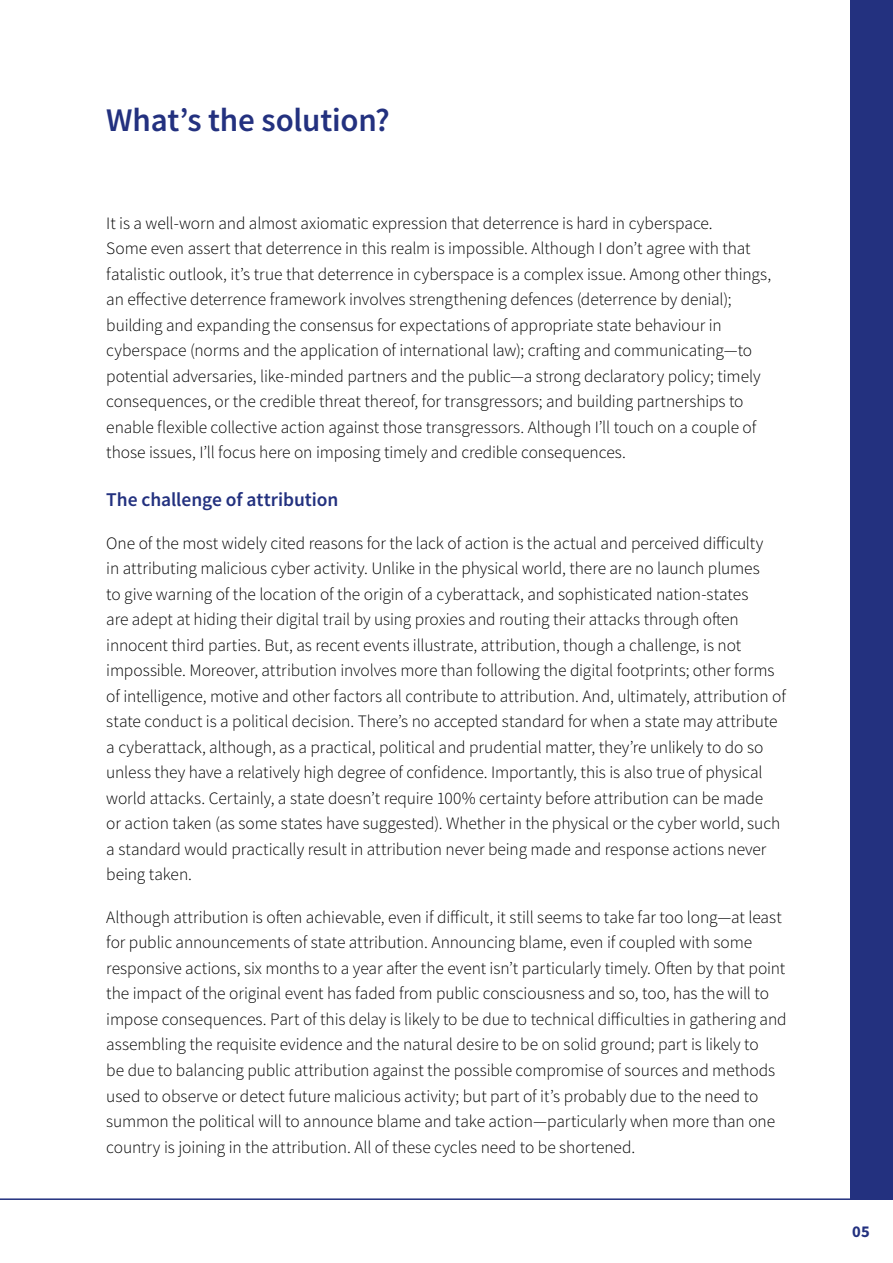
<style>
.page{position:relative;width:893px;height:1263px;background:#fff}
.page>*{position:absolute;margin:0;border:0;box-sizing:border-box;transform-origin:0 0}
.Heading_1{font:600 33px "Source Sans Pro";letter-spacing:-.005em;color:#23317f}
.Heading_2{font:600 19.5px "Source Sans Pro";letter-spacing:-.005em;color:#23317f}
.Text{font:300 17.4px/25.5px "Source Sans Pro";letter-spacing:-.005em;color:#000}
.t1{font:700 16.5px "Source Sans Pro";color:#23317f}
</style>
<div class="page">
<div style="left:850px;top:0;width:43px;height:1199px;background:#23317f"></div>
<hr style="left:0;top:1198px;width:893px;height:2px;background:#23317f">
<h1 class="Heading_1" style="left:106px;top:98px;width:285px">What’s the solution?</h1>
<p class="Text" style="left:106px;top:210px;width:666px">It is a well-worn and almost axiomatic expression that deterrence is hard in cyberspace.<br>Some even assert that deterrence in this realm is impossible. Although I don’t agree with that fatalistic outlook, it’s true that deterrence in cyberspace is a complex issue. Among other things, an effective deterrence framework involves strengthening defences (deterrence by denial); building and expanding the consensus for expectations of appropriate state behaviour in cyberspace (norms and the application of international law); crafting and communicating—to potential adversaries, like-minded partners and the public—a strong declaratory policy; timely consequences, or the credible threat thereof, for transgressors; and building partnerships to enable flexible collective action against those transgressors. Although I’ll touch on a couple of those issues, I’ll focus here on imposing timely and credible consequences.</p>
<h2 class="Heading_2" style="left:106px;top:487px;width:234px">The challenge of attribution</h2>
<p class="Text" style="left:106px;top:530px;width:681px">One of the most widely cited reasons for the lack of action is the actual and perceived difficulty<br>in attributing malicious cyber activity. Unlike in the physical world, there are no launch plumes<br>to give warning of the location of the origin of a cyberattack, and sophisticated nation-states<br>are adept at hiding their digital trail by using proxies and routing their attacks through often innocent third parties. But, as recent events illustrate, attribution, though a challenge, is not impossible. Moreover, attribution involves more than following the digital footprints; other forms of intelligence, motive and other factors all contribute to attribution. And, ultimately, attribution of state conduct is a political decision. There’s no accepted standard for when a state may attribute a cyberattack, although, as a practical, political and prudential matter, they’re unlikely to do so unless they have a relatively high degree of confidence. Importantly, this is also true of physical world attacks. Certainly, a state doesn’t require 100% certainty before attribution can be made<br>or action taken (as some states have suggested). Whether in the physical or the cyber world, such a standard would practically result in attribution never being made and response actions never being taken.</p>
<p class="Text" style="left:106px;top:904px;width:682px">Although attribution is often achievable, even if difficult, it still seems to take far too long—at least for public announcements of state attribution. Announcing blame, even if coupled with some responsive actions, six months to a year after the event isn’t particularly timely. Often by that point the impact of the original event has faded from public consciousness and so, too, has the will to impose consequences. Part of this delay is likely to be due to technical difficulties in gathering and assembling the requisite evidence and the natural desire to be on solid ground; part is likely to<br>be due to balancing public attribution against the possible compromise of sources and methods used to observe or detect future malicious activity; but part of it’s probably due to the need to summon the political will to announce blame and take action—particularly when more than one country is joining in the attribution. All of these cycles need to be shortened.</p>
<p class="t1" style="left:852px;top:1220px;width:19px">05</p>
</div>
